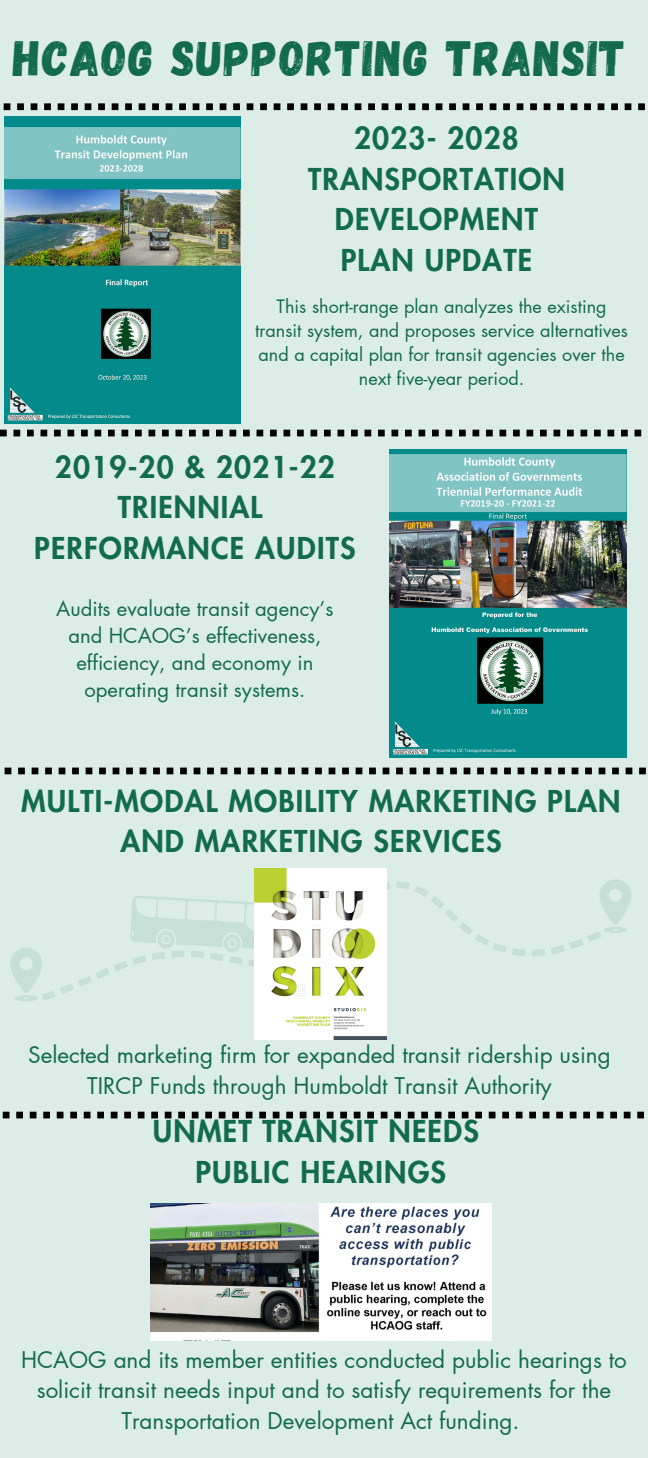
<style>
.page{position:relative;width:648px;height:1458px;background:#dbede6}
.page>*{position:absolute;margin:0;border:0;box-sizing:border-box;transform-origin:0 0}
.t1{font:49.5px "Gagalin";letter-spacing:.03em;color:#136b4e}
.t2{font:800 29.47px/40.5px "Futura LT Pro";letter-spacing:.04em;color:#136b4e;text-align:center}
.t3{font:22.5px/30.4px "Futura LT Pro";color:#136b4e;text-align:center}
.t4{font:20.25px/27px "Futura LT Pro";color:#136b4e;text-align:center}
.t5{font:18px/24.1px "Futura LT Pro";color:#136b4e;text-align:center}
</style>
<div class="page">
<svg style="left:0;top:430px;width:642px;height:6px"></svg>
<img style="left:5px;top:116px;width:236px;height:308px">
<svg style="left:5px;top:768px;width:641px;height:6px"></svg>
<svg style="left:4px;top:103px;width:641px;height:7px"></svg>
<img style="left:390px;top:450px;width:236px;height:307px">
<svg style="left:10px;top:948px;width:32px;height:53px"></svg>
<svg style="left:602px;top:879px;width:29px;height:54px"></svg>
<svg style="left:42px;top:881px;width:560px;height:120px"></svg>
<img style="left:255px;top:869px;width:131px;height:170px">
<svg style="left:3px;top:1112px;width:641px;height:6px"></svg>
<img style="left:150px;top:1204px;width:341px;height:136px">
<p class="t1" style="left:13px;top:26px;width:614px">HCAOG SUPPORTING TRANSIT</p>
<p class="t2" style="left:354px;top:119px;width:166px">2023- 2028</p>
<p class="t2" style="left:308px;top:160px;width:258px">TRANSPORTATION<br>DEVELOPMENT</p>
<p class="t2" style="left:341px;top:241px;width:193px">PLAN UPDATE</p>
<p class="t5" style="left:255px;top:295px;width:375px">This short-range plan analyzes the existing transit system, and proposes service alternatives and a capital plan for transit agencies over the next five-year period.</p>
<p class="t2" style="left:55px;top:448px;width:282px">2019-20 &amp; 2021-22</p>
<p class="t2" style="left:118px;top:488px;width:146px">TRIENNIAL</p>
<p class="t2" style="left:34px;top:529px;width:323px">PERFORMANCE AUDITS</p>
<p class="t4" style="left:56px;top:596px;width:279px">Audits evaluate transit agency’s and HCAOG’s effectiveness, efficiency, and economy in operating transit systems.</p>
<p class="t2" style="left:120px;top:782px;width:502px;text-align:left;text-indent:-99px">MULTI-MODAL MOBILITY MARKETING PLAN<br>AND MARKETING SERVICES</p>
<p class="t3" style="left:28px;top:1041px;width:584px">Selected marketing firm for expanded transit ridership using<br>TIRCP Funds through Humboldt Transit Authority</p>
<p class="t2" style="left:153px;top:1113px;width:327px">UNMET TRANSIT NEEDS</p>
<p class="t2" style="left:195px;top:1153px;width:252px">PUBLIC HEARINGS</p>
<p class="t3" style="left:21px;top:1345px;width:607px">HCAOG and its member entities conducted public hearings to solicit transit needs input and to satisfy requirements for the<br>Transportation Development Act funding.</p>
</div>
